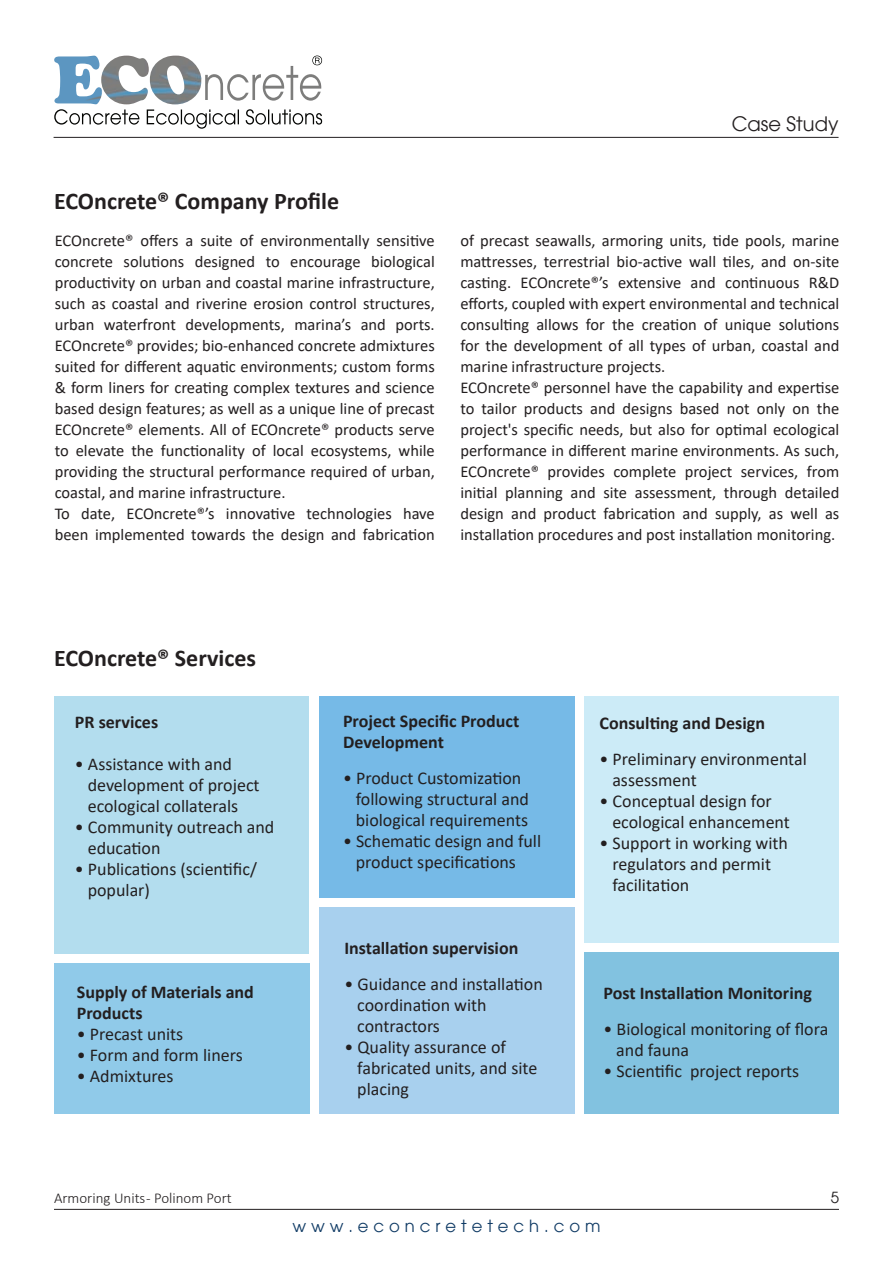
<style>
.page{position:relative;width:893px;height:1263px;background:#fff}
.page>*{position:absolute;margin:0;border:0;box-sizing:border-box;transform-origin:0 0}
.t1{font:700 24px "Calibri";color:#231f20}
.t2{font:19.5px "Avant Garde";color:#231f20}
.t3{font:18px/21px "Calibri";color:#231f20}
.t4{font:700 18px/21px "Calibri";color:#231f20}
.t5{font:16.5px/21px "Calibri";color:#231f20}
.t6{font:16.5px "Avant Garde";letter-spacing:.3em;color:#103b65}
.t7{font:300 15px "Calibri";color:#231f20}
.t8{font:15px "Avant Garde";color:#231f20}
</style>
<div class="page">
<img style="left:53px;top:55px;width:280px;height:83px">
<hr style="left:54px;top:137px;width:784px;height:1px;background:#231f20">
<hr style="left:54px;top:1209px;width:785px;height:1px;background:#231f20">
<div style="left:54px;top:696px;width:254px;height:258px;background:#b3ddee"></div>
<div style="left:319px;top:907px;width:256px;height:206px;background:#a8d0ee"></div>
<div style="left:54px;top:964px;width:256px;height:150px;background:#90cae9"></div>
<div style="left:585px;top:952px;width:254px;height:162px;background:#82c2e0"></div>
<div style="left:585px;top:696px;width:254px;height:247px;background:#ccebf7"></div>
<div style="left:319px;top:696px;width:256px;height:201px;background:#76bae7"></div>
<h1 class="t1" style="left:54px;top:184px;width:287px">ECOncrete® Company Profile</h1>
<p class="t5" style="left:55px;top:230px;width:382px">ECOncrete® offers a suite of environmentally sensitive concrete solutions designed to encourage biological productivity on urban and coastal marine infrastructure, such as coastal and riverine erosion control structures, urban waterfront developments, marina’s and ports.<br>ECOncrete® provides; bio-enhanced concrete admixtures suited for different aquatic environments; custom forms &amp; form liners for creating complex textures and science based design features; as well as a unique line of precast ECOncrete® elements. All of ECOncrete® products serve to elevate the functionality of local ecosystems, while providing the structural performance required of urban, coastal, and marine infrastructure.<br>To date, ECOncrete®’s innovative technologies have been implemented towards the design and fabrication</p>
<p class="t2" style="left:732px;top:112px;width:108px">Case Study</p>
<p class="t5" style="left:460px;top:230px;width:380px">of precast seawalls, armoring units, tide pools, marine mattresses, terrestrial bio-active wall tiles, and on-site casting. ECOncrete®’s extensive and continuous R&amp;D efforts, coupled with expert environmental and technical consulting allows for the creation of unique solutions for the development of all types of urban, coastal and marine infrastructure projects.<br>ECOncrete® personnel have the capability and expertise to tailor products and designs based not only on the project's specific needs, but also for optimal ecological performance in different marine environments. As such, ECOncrete® provides complete project services, from initial planning and site assessment, through detailed design and product fabrication and supply, as well as installation procedures and post installation monitoring.</p>
<h1 class="t1" style="left:54px;top:641px;width:204px">ECOncrete® Services</h1>
<p class="t4" style="left:75px;top:712px;width:85px">PR services</p>
<p class="t3" style="left:88px;top:753px;width:173px;text-indent:-13px">• Assistance with and development of project ecological collaterals</p>
<p class="t3" style="left:88px;top:816px;width:188px;text-indent:-13px">• Community outreach and education</p>
<p class="t3" style="left:88px;top:858px;width:171px;text-indent:-13px">• Publications (scientific/ popular)</p>
<p class="t4" style="left:77px;top:982px;width:179px">Supply of Materials and<br>Products</p>
<p class="t3" style="left:77px;top:1023px;width:108px">• Precast units</p>
<p class="t3" style="left:77px;top:1044px;width:167px">• Form and form liners</p>
<p class="t3" style="left:77px;top:1065px;width:98px">• Admixtures</p>
<p class="t4" style="left:343px;top:711px;width:178px">Project Specific Product<br>Development</p>
<p class="t3" style="left:356px;top:767px;width:175px;text-indent:-13px">• Product Customization following structural and biological requirements</p>
<p class="t3" style="left:356px;top:830px;width:187px;text-indent:-13px">• Schematic design and full product specifications</p>
<p class="t4" style="left:344px;top:937px;width:175px">Installation supervision</p>
<p class="t3" style="left:357px;top:973px;width:187px;text-indent:-13px">• Guidance and installation coordination with contractors</p>
<p class="t3" style="left:357px;top:1036px;width:182px;text-indent:-13px">• Quality assurance of fabricated units, and site placing</p>
<p class="t4" style="left:600px;top:712px;width:167px">Consulting and Design</p>
<p class="t3" style="left:612px;top:748px;width:196px;text-indent:-13px">• Preliminary environmental assessment</p>
<p class="t3" style="left:612px;top:790px;width:179px;text-indent:-13px">• Conceptual design for ecological enhancement</p>
<p class="t3" style="left:612px;top:832px;width:177px;text-indent:-13px">• Support in working with regulators and permit facilitation</p>
<p class="t4" style="left:603px;top:982px;width:210px">Post Installation Monitoring</p>
<p class="t3" style="left:616px;top:1017px;width:214px;text-indent:-13px">• Biological monitoring of flora and fauna</p>
<p class="t3" style="left:603px;top:1059px;width:197px">• Scientific project reports</p>
<p class="t7" style="left:54px;top:1189px;width:179px">Armoring Units - Polinom Port</p>
<p class="t8" style="left:831px;top:1189px;width:10px">5</p>
<p class="t6" style="left:292px;top:1215px;width:310px">www.econcretetech.com</p>
</div>
